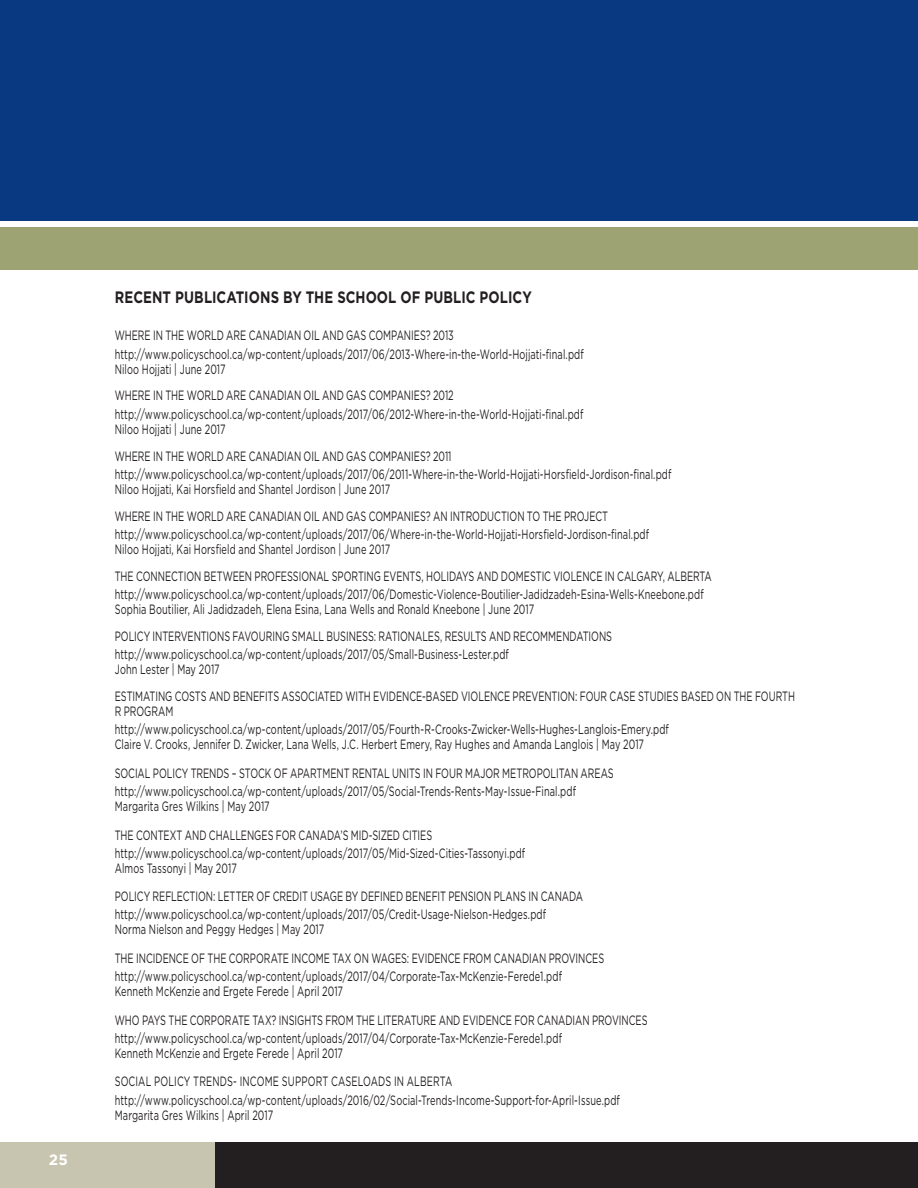
<style>
.page{position:relative;width:918px;height:1188px;background:#fff}
.page>*{position:absolute;margin:0;border:0;box-sizing:border-box;transform-origin:0 0}
.Recent_Pubs_-_Headin{font:700 16.5px "Gotham";letter-spacing:.005em;color:#231f20;scale:.8 1}
.Page_Numbers__gotham{font:700 15px "Gotham";color:#fff}
.Paper_URL{font:13.5px "Gotham";letter-spacing:.01em;color:#231f20;scale:.68 1}
.Paper_Title_-_Recent{font:13.5px/15px "Gotham";letter-spacing:-.005em;color:#231f20;scale:.68 1}
.Paper_Authors__Recen{font:13.5px "Gotham";letter-spacing:.01em;color:#231f20;scale:.68 1}
.Paper_Title_-_Recent-2{font:13.5px "Gotham";letter-spacing:.015em;color:#231f20;scale:.68 1}
</style>
<div class="page">
<div style="left:0;top:1143px;width:215px;height:45px;background:#c7c5af"></div>
<div style="left:215px;top:1143px;width:703px;height:45px;background:#231f20"></div>
<div style="left:0;top:228px;width:918px;height:42px;background:#9ea374"></div>
<div style="left:0;top:0;width:918px;height:220px;background:#083981"></div>
<p class="Page_Numbers__gotham" style="left:49px;top:1150px;width:20px">25</p>
<p class="Recent_Pubs_-_Headin" style="left:115px;top:286px;width:523px">RECENT PUBLICATIONS BY THE SCHOOL OF PUBLIC POLICY</p>
<p class="Paper_Title_-_Recent" style="left:115px;top:328px;width:500px">WHERE IN THE WORLD ARE CANADIAN OIL AND GAS COMPANIES? 2013</p>
<p class="Paper_URL" style="left:115px;top:345px;width:691px">http://www.policyschool.ca/wp-content/uploads/2017/06/2013-Where-in-the-World-Hojjati-final.pdf</p>
<p class="Paper_Authors__Recen" style="left:115px;top:360px;width:165px">Niloo Hojjati | June 2017</p>
<p class="Paper_Title_-_Recent" style="left:115px;top:388px;width:500px">WHERE IN THE WORLD ARE CANADIAN OIL AND GAS COMPANIES? 2012</p>
<p class="Paper_URL" style="left:115px;top:405px;width:691px">http://www.policyschool.ca/wp-content/uploads/2017/06/2012-Where-in-the-World-Hojjati-final.pdf</p>
<p class="Paper_Authors__Recen" style="left:115px;top:420px;width:165px">Niloo Hojjati | June 2017</p>
<p class="Paper_Title_-_Recent" style="left:115px;top:448px;width:497px">WHERE IN THE WORLD ARE CANADIAN OIL AND GAS COMPANIES? 2011</p>
<p class="Paper_URL" style="left:115px;top:465px;width:820px">http://www.policyschool.ca/wp-content/uploads/2017/06/2011-Where-in-the-World-Hojjati-Horsfield-Jordison-final.pdf</p>
<p class="Paper_Authors__Recen" style="left:115px;top:480px;width:407px">Niloo Hojjati, Kai Horsfield and Shantel Jordison | June 2017</p>
<p class="Paper_Title_-_Recent" style="left:115px;top:508px;width:727px">WHERE IN THE WORLD ARE CANADIAN OIL AND GAS COMPANIES? AN INTRODUCTION TO THE PROJECT</p>
<p class="Paper_URL" style="left:115px;top:526px;width:787px">http://www.policyschool.ca/wp-content/uploads/2017/06/Where-in-the-World-Hojjati-Horsfield-Jordison-final.pdf</p>
<p class="Paper_Authors__Recen" style="left:115px;top:541px;width:407px">Niloo Hojjati, Kai Horsfield and Shantel Jordison | June 2017</p>
<p class="Paper_Title_-_Recent" style="left:115px;top:568px;width:880px">THE CONNECTION BETWEEN PROFESSIONAL SPORTING EVENTS, HOLIDAYS AND DOMESTIC VIOLENCE IN CALGARY, ALBERTA</p>
<p class="Paper_URL" style="left:115px;top:586px;width:868px">http://www.policyschool.ca/wp-content/uploads/2017/06/Domestic-Violence-Boutilier-Jadidzadeh-Esina-Wells-Kneebone.pdf</p>
<p class="Paper_Authors__Recen" style="left:115px;top:601px;width:618px">Sophia Boutilier, Ali Jadidzadeh, Elena Esina, Lana Wells and Ronald Kneebone | June 2017</p>
<p class="Paper_Title_-_Recent" style="left:115px;top:628px;width:733px">POLICY INTERVENTIONS FAVOURING SMALL BUSINESS: RATIONALES, RESULTS AND RECOMMENDATIONS</p>
<p class="Paper_URL" style="left:115px;top:646px;width:581px">http://www.policyschool.ca/wp-content/uploads/2017/05/Small-Business-Lester.pdf</p>
<p class="Paper_Authors__Recen" style="left:115px;top:661px;width:156px">John Lester | May 2017</p>
<p class="Paper_Title_-_Recent" style="left:115px;top:688px;width:1002px">ESTIMATING COSTS AND BENEFITS ASSOCIATED WITH EVIDENCE-BASED VIOLENCE PREVENTION: FOUR CASE STUDIES BASED ON THE FOURTH<br>R PROGRAM</p>
<p class="Paper_URL" style="left:115px;top:721px;width:817px">http://www.policyschool.ca/wp-content/uploads/2017/05/Fourth-R-Crooks-Zwicker-Wells-Hughes-Langlois-Emery.pdf</p>
<p class="Paper_Authors__Recen" style="left:115px;top:736px;width:780px">Claire V. Crooks, Jennifer D. Zwicker, Lana Wells, J.C. Herbert Emery, Ray Hughes and Amanda Langlois | May 2017</p>
<p class="Paper_Title_-_Recent" style="left:115px;top:765px;width:735px">SOCIAL POLICY TRENDS – STOCK OF APARTMENT RENTAL UNITS IN FOUR MAJOR METROPOLITAN AREAS</p>
<p class="Paper_URL" style="left:115px;top:783px;width:680px">http://www.policyschool.ca/wp-content/uploads/2017/05/Social-Trends-Rents-May-Issue-Final.pdf</p>
<p class="Paper_Authors__Recen" style="left:115px;top:798px;width:230px">Margarita Gres Wilkins | May 2017</p>
<p class="Paper_Title_-_Recent" style="left:115px;top:827px;width:469px">THE CONTEXT AND CHALLENGES FOR CANADA’S MID-SIZED CITIES</p>
<p class="Paper_URL" style="left:115px;top:844px;width:605px">http://www.policyschool.ca/wp-content/uploads/2017/05/Mid-Sized-Cities-Tassonyi.pdf</p>
<p class="Paper_Authors__Recen" style="left:115px;top:859px;width:181px">Almos Tassonyi | May 2017</p>
<p class="Paper_Title_-_Recent" style="left:115px;top:889px;width:690px">POLICY REFLECTION: LETTER OF CREDIT USAGE BY DEFINED BENEFIT PENSION PLANS IN CANADA</p>
<p class="Paper_URL" style="left:115px;top:906px;width:636px">http://www.policyschool.ca/wp-content/uploads/2017/05/Credit-Usage-Nielson-Hedges.pdf</p>
<p class="Paper_Authors__Recen" style="left:115px;top:921px;width:310px">Norma Nielson and Peggy Hedges | May 2017</p>
<p class="Paper_Title_-_Recent" style="left:115px;top:950px;width:721px">THE INCIDENCE OF THE CORPORATE INCOME TAX ON WAGES: EVIDENCE FROM CANADIAN PROVINCES</p>
<p class="Paper_URL" style="left:115px;top:968px;width:659px">http://www.policyschool.ca/wp-content/uploads/2017/04/Corporate-Tax-McKenzie-Ferede1.pdf</p>
<p class="Paper_Authors__Recen" style="left:115px;top:983px;width:337px">Kenneth McKenzie and Ergete Ferede | April 2017</p>
<p class="Paper_Title_-_Recent" style="left:115px;top:1012px;width:785px">WHO PAYS THE CORPORATE TAX? INSIGHTS FROM THE LITERATURE AND EVIDENCE FOR CANADIAN PROVINCES</p>
<p class="Paper_URL" style="left:115px;top:1030px;width:659px">http://www.policyschool.ca/wp-content/uploads/2017/04/Corporate-Tax-McKenzie-Ferede1.pdf</p>
<p class="Paper_Authors__Recen" style="left:115px;top:1045px;width:337px">Kenneth McKenzie and Ergete Ferede | April 2017</p>
<p class="Paper_Title_-_Recent-2" style="left:115px;top:1073px;width:498px">SOCIAL POLICY TRENDS- INCOME SUPPORT CASELOADS IN ALBERTA</p>
<p class="Paper_URL" style="left:115px;top:1091px;width:744px">http://www.policyschool.ca/wp-content/uploads/2016/02/Social-Trends-Income-Support-for-April-Issue.pdf</p>
<p class="Paper_Authors__Recen" style="left:115px;top:1106px;width:235px">Margarita Gres Wilkins | April 2017</p>
</div>
